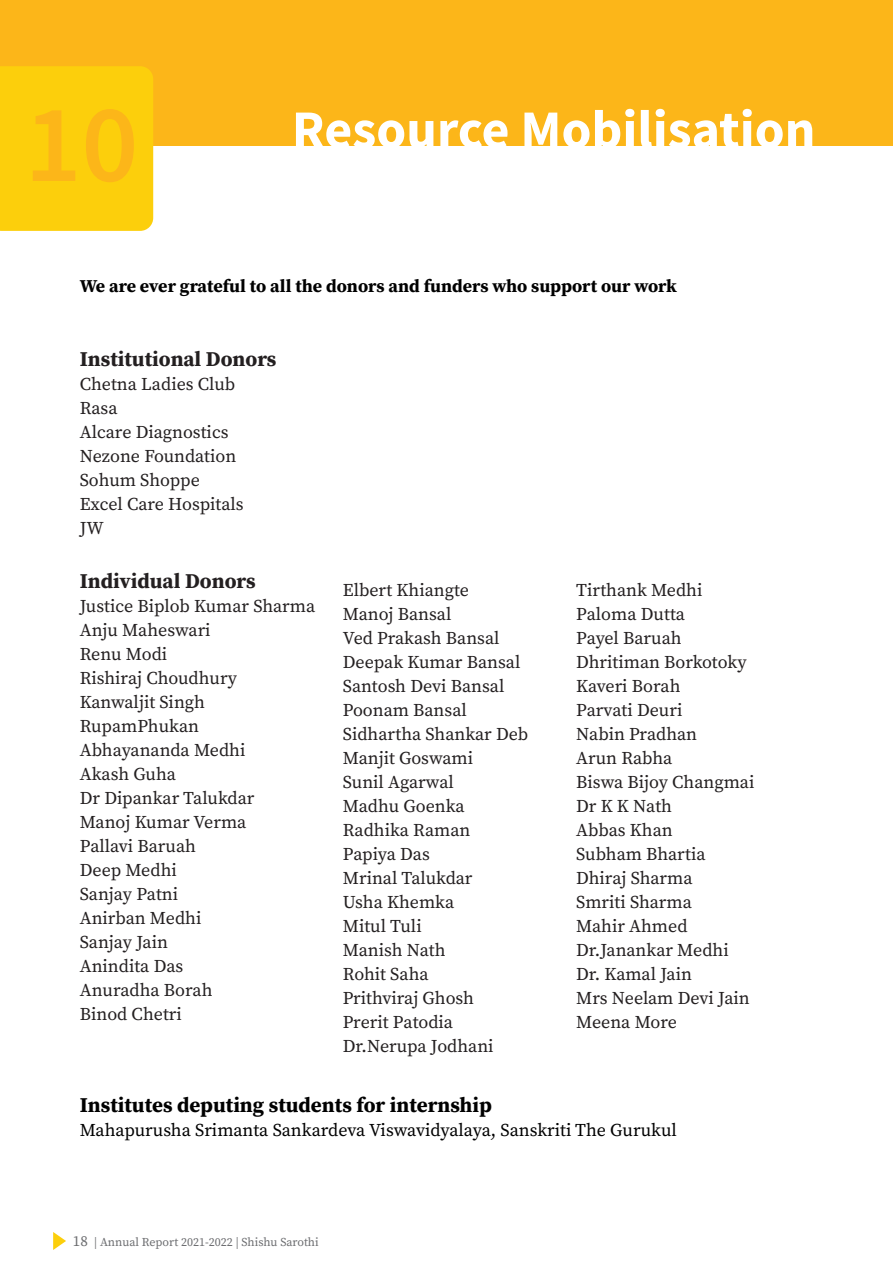
<style>
.page{position:relative;width:893px;height:1263px;background:#fff}
.page>*{position:absolute;margin:0;border:0;box-sizing:border-box;transform-origin:0 0}
.t1{font:600 111px "Source Sans Pro";color:#fcb619}
.t2{font:700 54px "Source Sans Pro";color:#fff}
.Directors_page_Body{font:700 21px "Source Serif Pro";color:#000}
.t3{font:700 21px "Source Serif Pro";color:#231f20}
.t4{font:18px "Source Serif Pro";color:#231f20}
.Directors_page_Body-2{font:18px "Source Serif Pro";color:#000}
.Directors_page_Body-3{font:700 18px "Source Serif Pro";color:#000}
.t5{font:12px "Source Serif Pro";color:#6c6d70}
.s1{font-size:15px}
</style>
<div class="page">
<svg style="left:53px;top:1232px;width:13px;height:18px"></svg>
<div style="left:0;top:0;width:893px;height:146px;background:#fcb619"></div>
<div style="left:0;top:66px;width:153px;height:165px;background:#fccf0c"></div>
<p class="t1" style="left:25px;top:71px;width:115px">10</p>
<p class="t2" style="left:292px;top:93px;width:525px">Resource Mobilisation</p>
<p class="Directors_page_Body-3" style="left:80px;top:274px;width:599px">We are ever grateful to all the donors and funders who support our work</p>
<p class="t3" style="left:80px;top:344px;width:198px">Institutional Donors</p>
<p class="t4" style="left:80px;top:372px;width:157px">Chetna Ladies Club</p>
<p class="t4" style="left:80px;top:396px;width:39px">Rasa</p>
<p class="t4" style="left:80px;top:420px;width:150px">Alcare Diagnostics</p>
<p class="t4" style="left:80px;top:444px;width:158px">Nezone Foundation</p>
<p class="t4" style="left:80px;top:468px;width:122px">Sohum Shoppe</p>
<p class="t4" style="left:80px;top:492px;width:165px">Excel Care Hospitals</p>
<p class="t4" style="left:80px;top:516px;width:26px">JW</p>
<p class="t3" style="left:80px;top:567px;width:177px">Individual Donors</p>
<p class="t4" style="left:80px;top:594px;width:237px">Justice Biplob Kumar Sharma</p>
<p class="t4" style="left:80px;top:618px;width:132px">Anju Maheswari</p>
<p class="t4" style="left:80px;top:642px;width:89px">Renu Modi</p>
<p class="t4" style="left:80px;top:666px;width:159px">Rishiraj Choudhury</p>
<p class="t4" style="left:80px;top:690px;width:127px">Kanwaljit Singh</p>
<p class="t4" style="left:80px;top:714px;width:121px">RupamPhukan</p>
<p class="t4" style="left:80px;top:738px;width:167px">Abhayananda Medhi</p>
<p class="t4" style="left:80px;top:762px;width:98px">Akash Guha</p>
<p class="t4" style="left:80px;top:786px;width:176px">Dr Dipankar Talukdar</p>
<p class="t4" style="left:80px;top:810px;width:168px">Manoj Kumar Verma</p>
<p class="t4" style="left:80px;top:834px;width:118px">Pallavi Baruah</p>
<p class="t4" style="left:80px;top:858px;width:99px">Deep Medhi</p>
<p class="t4" style="left:80px;top:882px;width:100px">Sanjay Patni</p>
<p class="t4" style="left:80px;top:906px;width:123px">Anirban Medhi</p>
<p class="t4" style="left:80px;top:930px;width:90px">Sanjay Jain</p>
<p class="t4" style="left:80px;top:954px;width:105px">Anindita Das</p>
<p class="t4" style="left:80px;top:978px;width:134px">Anuradha Borah</p>
<p class="t4" style="left:80px;top:1002px;width:104px">Binod Chetri</p>
<p class="t4" style="left:343px;top:577px;width:128px">Elbert Khiangte</p>
<p class="t4" style="left:343px;top:601px;width:110px">Manoj Bansal</p>
<p class="t4" style="left:343px;top:625px;width:158px">Ved Prakash Bansal</p>
<p class="t4" style="left:343px;top:649px;width:179px">Deepak Kumar Bansal</p>
<p class="t4" style="left:343px;top:673px;width:163px">Santosh Devi Bansal</p>
<p class="t4" style="left:343px;top:697px;width:126px">Poonam Bansal</p>
<p class="t4" style="left:343px;top:721px;width:187px">Sidhartha Shankar Deb</p>
<p class="t4" style="left:343px;top:745px;width:132px">Manjit Goswami</p>
<p class="t4" style="left:343px;top:769px;width:113px">Sunil Agarwal</p>
<p class="t4" style="left:343px;top:793px;width:123px">Madhu Goenka</p>
<p class="t4" style="left:343px;top:817px;width:129px">Radhika Raman</p>
<p class="t4" style="left:343px;top:841px;width:89px">Papiya Das</p>
<p class="t4" style="left:343px;top:865px;width:131px">Mrinal Talukdar</p>
<p class="t4" style="left:343px;top:889px;width:113px">Usha Khemka</p>
<p class="t4" style="left:343px;top:913px;width:80px">Mitul Tuli</p>
<p class="t4" style="left:343px;top:937px;width:104px">Manish Nath</p>
<p class="t4" style="left:343px;top:961px;width:87px">Rohit Saha</p>
<p class="t4" style="left:343px;top:985px;width:133px">Prithviraj Ghosh</p>
<p class="t4" style="left:343px;top:1009px;width:112px">Prerit Patodia</p>
<p class="t4" style="left:343px;top:1033px;width:152px">Dr.Nerupa Jodhani</p>
<p class="t4" style="left:576px;top:577px;width:128px">Tirthank Medhi</p>
<p class="t4" style="left:576px;top:601px;width:110px">Paloma Dutta</p>
<p class="t4" style="left:576px;top:625px;width:107px">Payel Baruah</p>
<p class="t4" style="left:576px;top:649px;width:172px">Dhritiman Borkotoky</p>
<p class="t4" style="left:576px;top:673px;width:106px">Kaveri Borah</p>
<p class="t4" style="left:576px;top:697px;width:108px">Parvati Deuri</p>
<p class="t4" style="left:576px;top:721px;width:123px">Nabin Pradhan</p>
<p class="t4" style="left:576px;top:745px;width:98px">Arun Rabha</p>
<p class="t4" style="left:576px;top:769px;width:180px">Biswa Bijoy Changmai</p>
<p class="t4" style="left:576px;top:793px;width:97px">Dr K K Nath</p>
<p class="t4" style="left:576px;top:817px;width:98px">Abbas Khan</p>
<p class="t4" style="left:576px;top:841px;width:131px">Subham Bhartia</p>
<p class="t4" style="left:576px;top:865px;width:118px">Dhiraj Sharma</p>
<p class="t4" style="left:576px;top:889px;width:117px">Smriti Sharma</p>
<p class="t4" style="left:576px;top:913px;width:113px">Mahir Ahmed</p>
<p class="t4" style="left:576px;top:937px;width:154px">Dr.Janankar Medhi</p>
<p class="t4" style="left:576px;top:961px;width:117px">Dr. Kamal Jain</p>
<p class="t4" style="left:576px;top:985px;width:175px">Mrs Neelam Devi Jain</p>
<p class="t4" style="left:576px;top:1009px;width:102px">Meena More</p>
<p class="Directors_page_Body" style="left:80px;top:1090px;width:414px">Institutes deputing students for internship</p>
<p class="Directors_page_Body-2" style="left:80px;top:1117px;width:599px">Mahapurusha Srimanta Sankardeva Viswavidyalaya, Sanskriti The Gurukul</p>
<p class="t5" style="left:73px;top:1233px;width:247px"><span class="s1">18</span> | Annual Report 2021-2022 | Shishu Sarothi</p>
</div>
